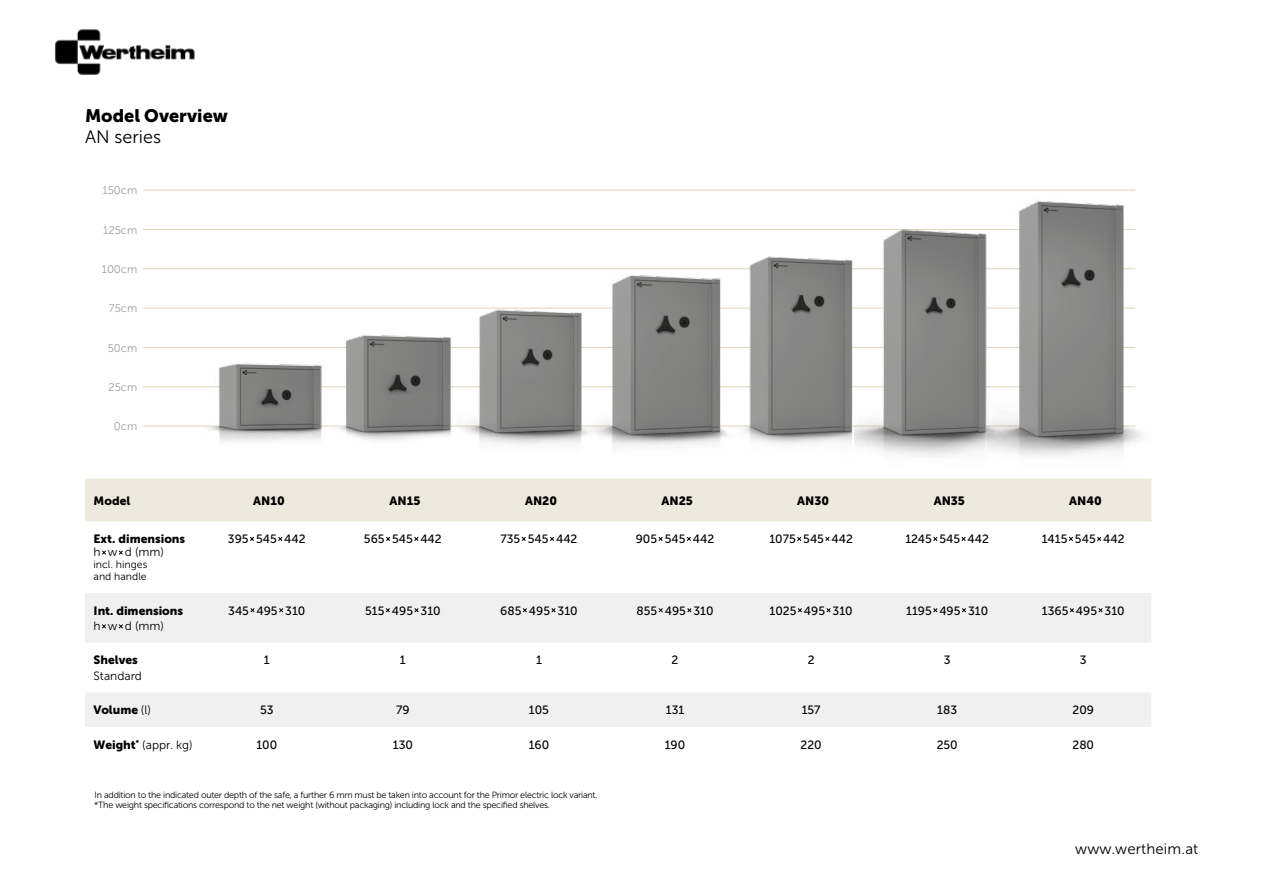
<style>
.page{position:relative;width:1263px;height:893px;background:#fff}
.page>*{position:absolute;margin:0;border:0;box-sizing:border-box;transform-origin:0 0}
.t1{font:18px "Museo Sans 900";color:#000}
.t2{font:18px "Museo Sans 300";color:#000}
.t3{font:15px "Museo Sans 300";letter-spacing:.01em;color:#000}
.t4{font:12px "Museo Sans 500";color:#000}
.t5{font:12px "Museo Sans 900";color:#000}
.t6{font:12px "Museo Sans 300";color:#000}
.t7{font:11.1px "Museo Sans 300";color:#9d9d9c}
.t8{font:10.5px/12px "Museo Sans 300";color:#000}
.t9{font:9px/10.1px "Museo Sans 300";letter-spacing:-.025em;color:#000}
.s1{font-family:"Museo Sans 300"}
.s2{font-family:"Museo Sans 900"}
</style>
<div class="page">
<hr style="left:143px;top:426px;width:992px;height:1px;background:#e0d5bb">
<hr style="left:143px;top:190px;width:992px;height:1px;background:#e0d5bb">
<hr style="left:143px;top:229px;width:992px;height:1px;background:#e0d5bb">
<hr style="left:143px;top:268px;width:992px;height:1px;background:#e0d5bb">
<hr style="left:143px;top:308px;width:992px;height:1px;background:#e0d5bb">
<hr style="left:143px;top:347px;width:992px;height:1px;background:#e0d5bb">
<hr style="left:143px;top:386px;width:992px;height:1px;background:#e0d5bb">
<div style="left:85px;top:478px;width:1066px;height:43px;background:#eee9dd"></div>
<svg style="left:85px;top:593px;width:1066px;height:134px;fill:#f0f0f0"></svg>
<svg style="left:102px;top:550px;width:4px;height:5px"></svg>
<svg style="left:118px;top:550px;width:5px;height:5px"></svg>
<svg style="left:250px;top:536px;width:4px;height:5px"></svg>
<svg style="left:278px;top:536px;width:5px;height:5px"></svg>
<svg style="left:386px;top:536px;width:5px;height:5px"></svg>
<svg style="left:414px;top:536px;width:5px;height:5px"></svg>
<svg style="left:521px;top:536px;width:5px;height:5px"></svg>
<svg style="left:550px;top:536px;width:4px;height:5px"></svg>
<svg style="left:658px;top:536px;width:5px;height:5px"></svg>
<svg style="left:686px;top:536px;width:5px;height:5px"></svg>
<svg style="left:797px;top:536px;width:5px;height:5px"></svg>
<svg style="left:825px;top:536px;width:5px;height:5px"></svg>
<svg style="left:933px;top:536px;width:5px;height:5px"></svg>
<svg style="left:961px;top:536px;width:5px;height:5px"></svg>
<svg style="left:1069px;top:536px;width:4px;height:5px"></svg>
<svg style="left:1097px;top:536px;width:5px;height:5px"></svg>
<svg style="left:101px;top:623px;width:6px;height:6px"></svg>
<svg style="left:118px;top:623px;width:6px;height:6px"></svg>
<svg style="left:249px;top:607px;width:7px;height:6px"></svg>
<svg style="left:278px;top:607px;width:6px;height:6px"></svg>
<svg style="left:385px;top:607px;width:6px;height:6px"></svg>
<svg style="left:413px;top:607px;width:7px;height:6px"></svg>
<svg style="left:522px;top:607px;width:6px;height:6px"></svg>
<svg style="left:550px;top:607px;width:7px;height:6px"></svg>
<svg style="left:657px;top:607px;width:7px;height:6px"></svg>
<svg style="left:686px;top:607px;width:7px;height:6px"></svg>
<svg style="left:797px;top:607px;width:6px;height:6px"></svg>
<svg style="left:825px;top:607px;width:7px;height:6px"></svg>
<svg style="left:932px;top:607px;width:6px;height:6px"></svg>
<svg style="left:961px;top:607px;width:6px;height:6px"></svg>
<svg style="left:1068px;top:607px;width:7px;height:6px"></svg>
<svg style="left:1097px;top:607px;width:7px;height:6px"></svg>
<img style="left:988px;top:189px;width:154px;height:267px">
<img style="left:883px;top:196px;width:133px;height:261px">
<img style="left:752px;top:236px;width:131px;height:214px">
<img style="left:575px;top:264px;width:177px;height:183px">
<img style="left:446px;top:289px;width:167px;height:158px">
<img style="left:346px;top:320px;width:137px;height:127px">
<img style="left:173px;top:343px;width:193px;height:104px">
<img style="left:55px;top:29px;width:140px;height:46px">
<h1 class="t1" style="left:85px;top:105px;width:144px">Model Overview</h1>
<h1 class="t2" style="left:85px;top:127px;width:77px">AN series</h1>
<p class="t7" style="left:103px;top:184px;width:36px">150cm</p>
<p class="t7" style="left:103px;top:224px;width:36px">125cm</p>
<p class="t7" style="left:102px;top:263px;width:37px">100cm</p>
<p class="t7" style="left:109px;top:302px;width:30px">75cm</p>
<p class="t7" style="left:108px;top:342px;width:31px">50cm</p>
<p class="t7" style="left:108px;top:381px;width:30px">25cm</p>
<p class="t7" style="left:114px;top:420px;width:25px">0cm</p>
<h3 class="t5" style="left:94px;top:493px;width:38px">Model</h3>
<h3 class="t5" style="left:253px;top:493px;width:33px">AN10</h3>
<h3 class="t5" style="left:390px;top:493px;width:32px">AN15</h3>
<h3 class="t5" style="left:525px;top:493px;width:34px">AN20</h3>
<h3 class="t5" style="left:661px;top:493px;width:33px">AN25</h3>
<h3 class="t5" style="left:797px;top:493px;width:33px">AN30</h3>
<h3 class="t5" style="left:934px;top:493px;width:33px">AN35</h3>
<h3 class="t5" style="left:1069px;top:493px;width:34px">AN40</h3>
<h3 class="t5" style="left:94px;top:532px;width:93px">Ext. dimensions</h3>
<h3 class="t6" style="left:94px;top:545px;width:72px">h w d (mm)</h3>
<p class="t8" style="left:94px;top:559px;width:55px">incl. hinges and handle</p>
<h3 class="t4" style="left:228px;top:533px;width:79px">395 545 442</h3>
<h3 class="t4" style="left:364px;top:533px;width:79px">565 545 442</h3>
<h3 class="t4" style="left:500px;top:533px;width:79px">735 545 442</h3>
<h3 class="t4" style="left:636px;top:533px;width:80px">905 545 442</h3>
<h3 class="t4" style="left:769px;top:533px;width:85px">1075 545 442</h3>
<h3 class="t4" style="left:905px;top:533px;width:85px">1245 545 442</h3>
<h3 class="t4" style="left:1042px;top:533px;width:84px">1415 545 442</h3>
<h3 class="t5" style="left:94px;top:604px;width:91px">Int. dimensions</h3>
<h3 class="t6" style="left:94px;top:619px;width:72px">h w d (mm)</h3>
<h3 class="t5" style="left:94px;top:653px;width:46px">Shelves</h3>
<h3 class="t6" style="left:94px;top:669px;width:50px">Standard</h3>
<h3 class="t4" style="left:228px;top:604px;width:79px">345 495 310</h3>
<h3 class="t4" style="left:365px;top:604px;width:77px">515 495 310</h3>
<h3 class="t4" style="left:500px;top:604px;width:79px">685 495 310</h3>
<h3 class="t4" style="left:636px;top:604px;width:79px">855 495 310</h3>
<h3 class="t4" style="left:769px;top:604px;width:85px">1025 495 310</h3>
<h3 class="t4" style="left:906px;top:604px;width:83px">1195 495 310</h3>
<h3 class="t4" style="left:1042px;top:604px;width:84px">1365 495 310</h3>
<h3 class="t4" style="left:264px;top:654px;width:7px">1</h3>
<h3 class="t4" style="left:400px;top:654px;width:7px">1</h3>
<h3 class="t4" style="left:536px;top:654px;width:7px">1</h3>
<h3 class="t4" style="left:672px;top:654px;width:8px">2</h3>
<h3 class="t4" style="left:808px;top:654px;width:8px">2</h3>
<h3 class="t4" style="left:944px;top:654px;width:8px">3</h3>
<h3 class="t4" style="left:1080px;top:654px;width:8px">3</h3>
<h3 class="t5" style="left:94px;top:703px;width:59px">Volume <span class="s1">(l)</span></h3>
<h3 class="t4" style="left:260px;top:703px;width:15px">53</h3>
<h3 class="t4" style="left:396px;top:703px;width:15px">79</h3>
<h3 class="t4" style="left:529px;top:703px;width:22px">105</h3>
<h3 class="t4" style="left:666px;top:703px;width:20px">131</h3>
<h3 class="t4" style="left:802px;top:703px;width:20px">157</h3>
<h3 class="t4" style="left:937px;top:703px;width:21px">183</h3>
<h3 class="t4" style="left:1072px;top:703px;width:23px">209</h3>
<h3 class="t6" style="left:94px;top:738px;width:100px"><span class="s2">Weight</span><sup>*</sup> (appr. kg)</h3>
<h3 class="t4" style="left:256px;top:738px;width:22px">100</h3>
<h3 class="t4" style="left:393px;top:738px;width:22px">130</h3>
<h3 class="t4" style="left:529px;top:738px;width:22px">160</h3>
<h3 class="t4" style="left:665px;top:738px;width:22px">190</h3>
<h3 class="t4" style="left:800px;top:738px;width:23px">220</h3>
<h3 class="t4" style="left:937px;top:738px;width:23px">250</h3>
<h3 class="t4" style="left:1072px;top:738px;width:23px">280</h3>
<p class="t9" style="left:94px;top:790px;width:505px">In addition to the indicated outer depth of the safe, a further 6 mm must be taken into account for the Primor electric lock variant. *The weight specifications correspond to the net weight (without packaging) including lock and the specified shelves.</p>
<h2 class="t3" style="left:1075px;top:841px;width:124px">www.wertheim.at</h2>
</div>
